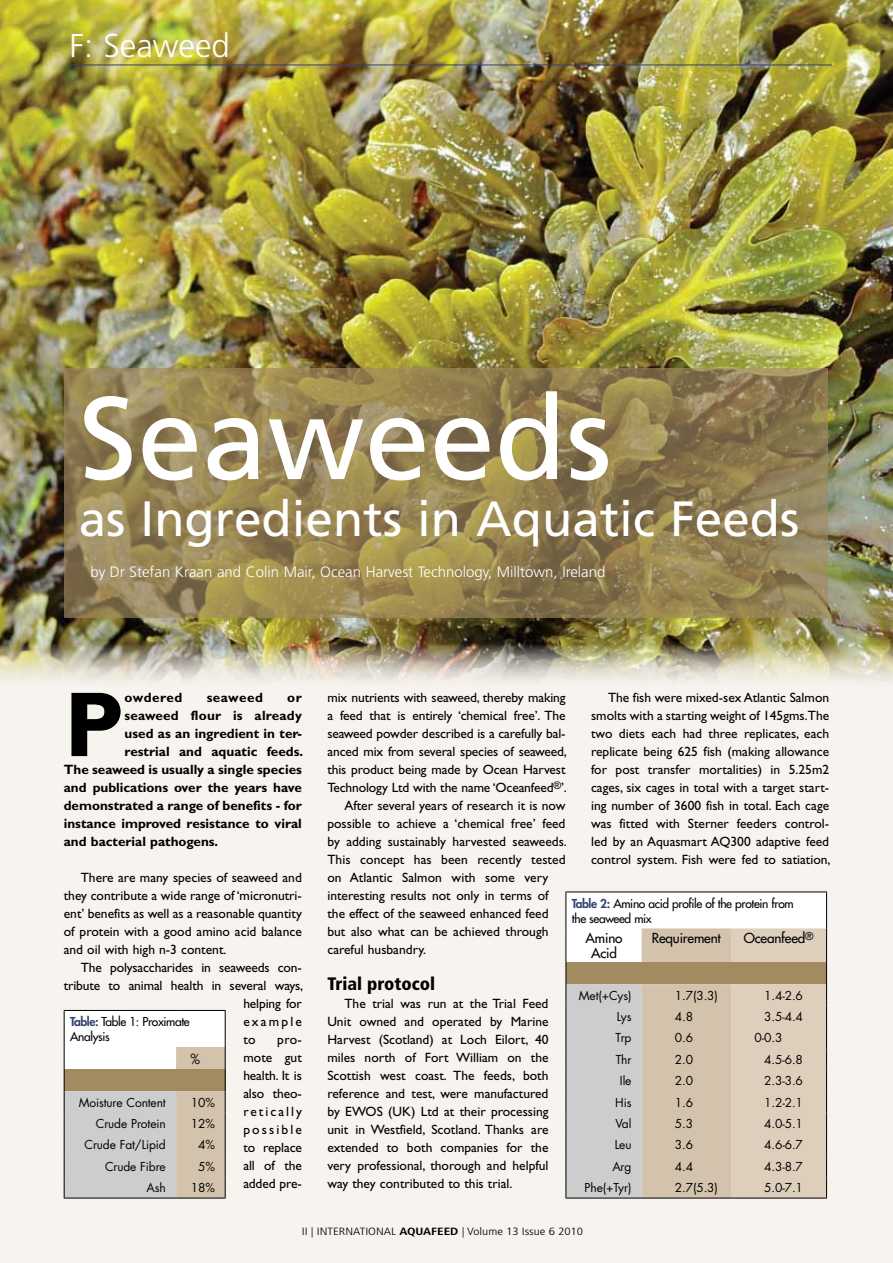
<style>
.page{position:relative;width:893px;height:1263px;background:#f7f3ee}
.page>*{position:absolute;margin:0;border:0;box-sizing:border-box;transform-origin:0 0}
.t1{font:117px "Frutiger";color:#fff}
.t2{font:700 92.7px "Gill Sans";color:#000}
.t3{font:49.5px "Frutiger";color:#fff}
.t4{font:300 33px "Frutiger";color:#fff}
.t5{font:900 condensed 18px "Frutiger";color:#000}
.t6{font:300 15px "Frutiger";color:#fff}
.t7{font:13.5px/18px "Gill Sans";color:#000;text-align:justify}
.t8{font:700 13.5px "Gill Sans";color:#000}
.t9{font:13.5px/15px "Futura";letter-spacing:-.01em;color:#000;text-align:center}
.t10{font:700 13.5px "Gill Sans";letter-spacing:.04em;color:#000}
.t11{font:13.5px "Gill Sans";letter-spacing:.16em;color:#000}
.t12{font:12px "Futura";letter-spacing:-.01em;color:#000}
.t13{font:12px/15px "Futura";letter-spacing:-.03em;color:#000}
.t14{font:300 condensed 10.5px "Frutiger";color:#000;scale:1.25 1}
.s1{font-weight:800;color:#304271}
.s2{font-weight:700}
</style>
<div class="page">
<img style="left:0;top:0;width:892px;height:681px">
<svg style="left:65px;top:368px;width:763px;height:249px;background:#948152"></svg>
<svg style="left:64px;top:1010px;width:162px;height:188px;background:#d3cdc3"></svg>
<hr style="left:64px;top:1198px;width:112px;height:1px;background:#000">
<hr style="left:176px;top:1198px;width:50px;height:1px;background:#000">
<hr style="left:566px;top:891px;width:76px;height:1px;background:#000">
<hr style="left:642px;top:891px;width:89px;height:1px;background:#000">
<hr style="left:731px;top:891px;width:96px;height:1px;background:#000">
<svg style="left:566px;top:892px;width:261px;height:306px;background:#d6cbbd"></svg>
<hr style="left:566px;top:1198px;width:76px;height:1px;background:#000">
<hr style="left:642px;top:1198px;width:89px;height:1px;background:#000">
<hr style="left:731px;top:1198px;width:96px;height:1px;background:#000">
<hr style="left:70px;top:65px;width:762px;height:1px;background:#304271">
<h3 class="t4" style="left:70px;top:27px;width:162px">F: Seaweed</h3>
<h1 class="t1" style="left:79px;top:370px;width:535px">Seaweeds</h1>
<h3 class="t3" style="left:79px;top:490px;width:722px">as Ingredients in Aquatic Feeds</h3>
<p class="t6" style="left:90px;top:564px;width:516px">by Dr Stefan Kraan and Colin Mair, Ocean Harvest Technology, Milltown, Ireland</p>
<p class="t7" style="left:591px;top:688px;width:241px;text-indent:17px">The fish were mixed-sex Atlantic Salmon smolts with a starting weight of 145gms.The two diets each had three replicates, each replicate being 625 fish (making allowance for post transfer mortalities) in 5.25m2 cages, six cages in total with a target start&shy;ing number of 3600 fish in total. Each cage was fitted with Sterner feeders control&shy;led by an Aquasmart AQ300 adaptive feed control system. Fish were fed to satiation,</p>
<p class="t7" style="left:327px;top:688px;width:240px">mix nutrients with seaweed, thereby making</p>
<p class="t7" style="left:327px;top:706px;width:240px">a feed that is entirely ‘chemical free’. The</p>
<p class="t7" style="left:327px;top:724px;width:240px">seaweed powder described is a carefully bal-</p>
<p class="t7" style="left:327px;top:742px;width:241px">anced mix from several species of seaweed,</p>
<p class="t7" style="left:327px;top:760px;width:240px">this product being made by Ocean Harvest</p>
<p class="t7" style="left:327px;top:778px;width:241px">Technology Ltd with the name ‘Oceanfeed<sup>®</sup>’.</p>
<p class="t7" style="left:344px;top:797px;width:223px">After several years of research it is now</p>
<p class="t7" style="left:327px;top:815px;width:240px">possible to achieve a ‘chemical free’ feed</p>
<p class="t7" style="left:327px;top:833px;width:241px">by adding sustainably harvested seaweeds.</p>
<p class="t7" style="left:327px;top:851px;width:240px">This concept has been recently tested</p>
<p class="t7" style="left:327px;top:869px;width:222px">on Atlantic Salmon with some very</p>
<p class="t7" style="left:327px;top:887px;width:223px">interesting results not only in terms of</p>
<p class="t7" style="left:327px;top:905px;width:223px">the effect of the seaweed enhanced feed</p>
<p class="t7" style="left:327px;top:923px;width:223px">but also what can be achieved through</p>
<p class="t7" style="left:327px;top:940px;width:100px">careful husbandry.</p>
<h3 class="t5" style="left:327px;top:973px;width:109px">Trial protocol</h3>
<p class="t7" style="left:327px;top:995px;width:223px;text-indent:17px">The trial was run at the Trial Feed Unit owned and operated by Marine Harvest (Scotland) at Loch Eilort, 40 miles north of Fort William on the Scottish west coast. The feeds, both reference and test, were manufactured by EWOS (UK) Ltd at their processing unit in Westfield, Scotland. Thanks are extended to both companies for the very professional, thorough and helpful way they contributed to this trial.</p>
<h2 class="t2" style="left:64px;top:670px;width:62px">P</h2>
<p class="t10" style="left:125px;top:689px;width:59px">owdered</p>
<p class="t10" style="left:207px;top:689px;width:58px">seaweed</p>
<p class="t8" style="left:287px;top:689px;width:16px">or</p>
<p class="t8" style="left:125px;top:707px;width:179px">seaweed flour is already</p>
<p class="t8" style="left:125px;top:725px;width:179px">used as an ingredient in ter-</p>
<p class="t8" style="left:125px;top:743px;width:180px">restrial and aquatic feeds.</p>
<p class="t8" style="left:64px;top:761px;width:240px">The seaweed is usually a single species</p>
<p class="t8" style="left:64px;top:779px;width:240px">and publications over the years have</p>
<p class="t8" style="left:64px;top:797px;width:240px">demonstrated a range of benefits - for</p>
<p class="t8" style="left:64px;top:815px;width:240px">instance improved resistance to viral</p>
<p class="t8" style="left:64px;top:833px;width:156px">and bacterial pathogens.</p>
<p class="t7" style="left:64px;top:869px;width:240px;text-indent:17px">There are many species of seaweed and they contribute a wide range of ‘micronutri&shy;ent’ benefits as well as a reasonable quantity of protein with a good amino acid balance and oil with high n-3 content.</p>
<p class="t7" style="left:81px;top:958px;width:223px">The polysaccharides in seaweeds con-</p>
<p class="t7" style="left:64px;top:976px;width:241px">tribute to animal health in several ways,</p>
<p class="t7" style="left:243px;top:994px;width:60px">helping for</p>
<p class="t11" style="left:243px;top:1014px;width:60px">example</p>
<p class="t7" style="left:243px;top:1030px;width:14px">to</p>
<p class="t13" style="left:572px;top:895px;width:223px"><span class="s1">Table 2:</span> Amino acid profile of the protein from the seaweed mix</p>
<p class="t9" style="left:585px;top:931px;width:39px">Amino<br>Acid</p>
<p class="t9" style="left:652px;top:931px;width:70px">Requirement</p>
<p class="t9" style="left:744px;top:931px;width:71px">Oceanfeed<sup>®</sup></p>
<p class="t12" style="left:579px;top:987px;width:54px">Met(+Cys)</p>
<p class="t12" style="left:675px;top:987px;width:45px">1.7(3.3)</p>
<p class="t12" style="left:764px;top:987px;width:40px">1.4-2.6</p>
<p class="t12" style="left:617px;top:1008px;width:16px">Lys</p>
<p class="t12" style="left:675px;top:1008px;width:20px">4.8</p>
<p class="t12" style="left:764px;top:1008px;width:40px">3.5-4.4</p>
<p class="t12" style="left:616px;top:1030px;width:17px">Trp</p>
<p class="t12" style="left:675px;top:1030px;width:20px">0.6</p>
<p class="t12" style="left:755px;top:1030px;width:29px">0-0.3</p>
<p class="t12" style="left:616px;top:1051px;width:17px">Thr</p>
<p class="t12" style="left:675px;top:1051px;width:20px">2.0</p>
<p class="t12" style="left:764px;top:1051px;width:40px">4.5-6.8</p>
<p class="t12" style="left:620px;top:1072px;width:13px">Ile</p>
<p class="t12" style="left:675px;top:1072px;width:20px">2.0</p>
<p class="t12" style="left:764px;top:1072px;width:40px">2.3-3.6</p>
<p class="t12" style="left:615px;top:1094px;width:18px">His</p>
<p class="t12" style="left:675px;top:1094px;width:20px">1.6</p>
<p class="t12" style="left:764px;top:1094px;width:40px">1.2-2.1</p>
<p class="t12" style="left:616px;top:1115px;width:17px">Val</p>
<p class="t12" style="left:675px;top:1115px;width:20px">5.3</p>
<p class="t12" style="left:764px;top:1115px;width:40px">4.0-5.1</p>
<p class="t12" style="left:615px;top:1136px;width:18px">Leu</p>
<p class="t12" style="left:675px;top:1136px;width:20px">3.6</p>
<p class="t12" style="left:764px;top:1136px;width:40px">4.6-6.7</p>
<p class="t12" style="left:612px;top:1158px;width:21px">Arg</p>
<p class="t12" style="left:675px;top:1158px;width:20px">4.4</p>
<p class="t12" style="left:764px;top:1158px;width:40px">4.3-8.7</p>
<p class="t12" style="left:585px;top:1179px;width:48px">Phe(+Tyr)</p>
<p class="t12" style="left:675px;top:1179px;width:45px">2.7(5.3)</p>
<p class="t12" style="left:764px;top:1179px;width:40px">5.0-7.1</p>
<p class="t14" style="left:302px;top:1225px;width:227px">ii | I nternational <span class="s2">AQUAFEED</span> | Volume 13 Issue 6 2010</p>
<p class="t13" style="left:70px;top:1014px;width:121px"><span class="s1">Table:</span> Table 1: Proximate<br>Analysis</p>
<p class="t7" style="left:243px;top:1030px;width:60px;text-indent:34px">pro&shy;mote gut health. It is also theo&shy;retically possible to replace all of the added pre-</p>
<p class="t9" style="left:191px;top:1051px;width:11px">%</p>
<p class="t12" style="left:79px;top:1094px;width:88px">Moisture Content</p>
<p class="t12" style="left:191px;top:1094px;width:26px">10%</p>
<p class="t12" style="left:96px;top:1115px;width:71px">Crude Protein</p>
<p class="t12" style="left:191px;top:1115px;width:26px">12%</p>
<p class="t12" style="left:85px;top:1136px;width:83px">Crude Fat/Lipid</p>
<p class="t12" style="left:198px;top:1136px;width:18px">4%</p>
<p class="t12" style="left:105px;top:1158px;width:62px">Crude Fibre</p>
<p class="t12" style="left:198px;top:1158px;width:18px">5%</p>
<p class="t12" style="left:147px;top:1179px;width:21px">Ash</p>
<p class="t12" style="left:191px;top:1179px;width:26px">18%</p>
</div>
